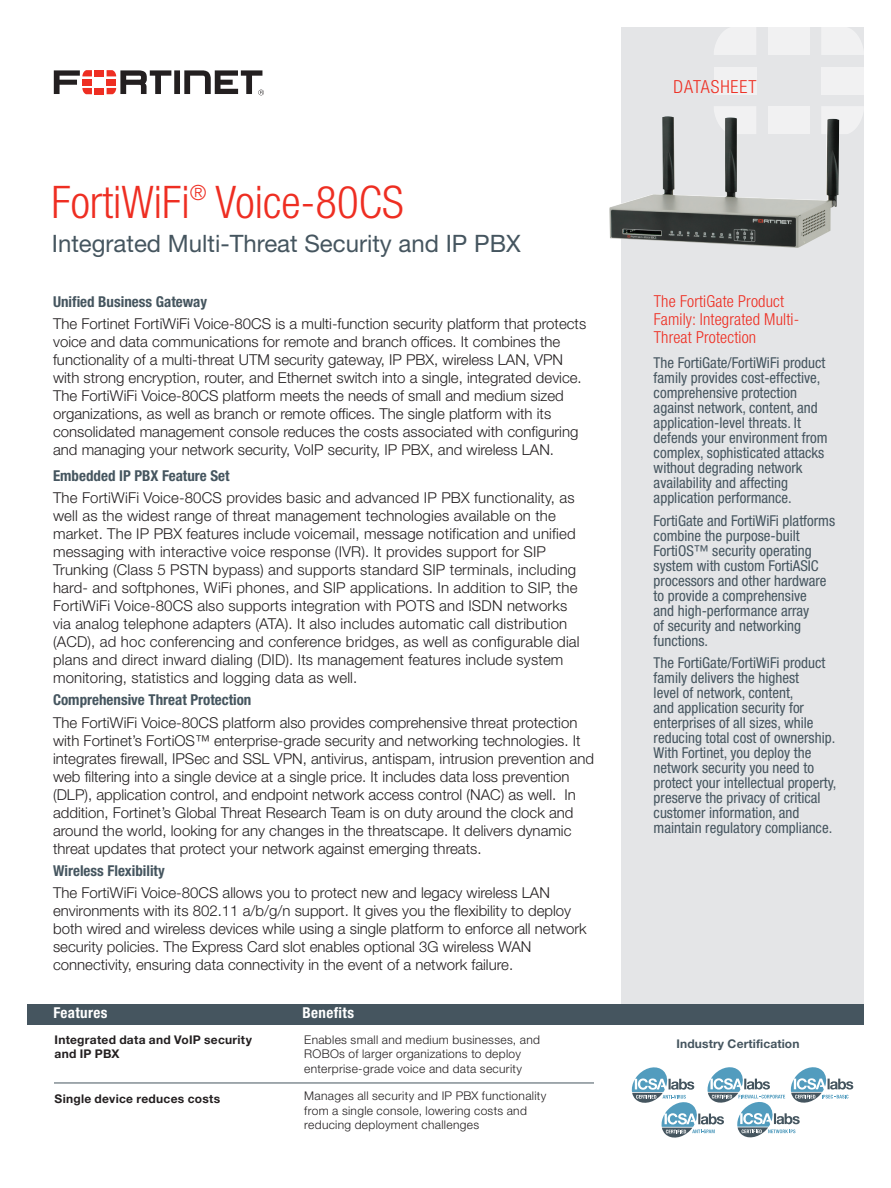
<style>
.page{position:relative;width:891px;height:1188px;background:#fff}
.page>*{position:absolute;margin:0;border:0;box-sizing:border-box;transform-origin:0 0}
.t1{font:300 condensed 45px "Helvetica Neue LT Std";color:#ee2e22}
.title_sub_title{font:24px "Helvetica Neue LT Std";color:#45555f}
.data_sheet{font:300 condensed 18px "Helvetica Neue LT Std";letter-spacing:.05em;color:#ee2e22}
.side_bar_head{font:300 condensed 16.5px/18px "Helvetica Neue LT Std";letter-spacing:.01em;color:#ee2e22}
.body{font:300 15px/18px "Helvetica Neue LT Std";color:#231f20}
.side_bar{font:condensed 15px/15px "Helvetica Neue";color:#45555f}
.body-2{font:700 condensed 15px "Helvetica Neue LT Std";color:#45555f}
.body_sub_head{font:700 condensed 15px "Helvetica Neue LT Std";letter-spacing:.025em;color:#fff}
.Table_Body{font:300 12px/14.4px "Helvetica Neue LT Std";letter-spacing:.025em;color:#231f20}
.Table_Body-2{font:700 12px/14.4px "Helvetica Neue LT Std";letter-spacing:.02em;color:#231f20}
.body_sub_head-2{font:700 12px "Helvetica Neue LT Std";letter-spacing:.01em;color:#45555f}
</style>
<div class="page">
<div style="left:621px;top:27px;width:243px;height:978px;background:#e4e5e7"></div>
<div style="left:27px;top:1004px;width:837px;height:20px;background:#45555f"></div>
<div style="left:95px;top:70px;width:9px;height:6px;background:#ee2e22"></div>
<div style="left:95px;top:88px;width:9px;height:6px;background:#ee2e22"></div>
<svg style="left:54px;top:70px;width:38px;height:24px"></svg>
<svg style="left:107px;top:70px;width:157px;height:25px"></svg>
<svg style="left:631px;top:1067px;width:222px;height:71px"></svg>
<hr style="left:54px;top:1083px;width:540px;height:1px;background:#45555f">
<div style="left:714px;top:67px;width:42px;height:28px;background:#f1f1f2"></div>
<div style="left:768px;top:27px;width:42px;height:28px;background:#f1f1f2"></div>
<div style="left:768px;top:106px;width:42px;height:28px;background:#f1f1f2"></div>
<div style="left:821px;top:67px;width:43px;height:28px;background:#f1f1f2"></div>
<svg style="left:714px;top:27px;width:42px;height:28px"></svg>
<svg style="left:714px;top:106px;width:42px;height:10px"></svg>
<svg style="left:822px;top:27px;width:42px;height:28px"></svg>
<svg style="left:822px;top:106px;width:42px;height:28px"></svg>
<img style="left:609px;top:116px;width:230px;height:132px">
<p class="t1" style="left:52px;top:176px;width:354px">FortiWiFi<sup>®</sup> Voice-80CS</p>
<p class="title_sub_title" style="left:52px;top:230px;width:470px">Integrated Multi-Threat Security and IP PBX</p>
<p class="body-2" style="left:53px;top:292px;width:156px">Unified Business Gateway</p>
<p class="body" style="left:53px;top:314px;width:535px">The Fortinet FortiWiFi Voice-80CS is a multi-function security platform that protects voice and data communications for remote and branch offices. It combines the functionality of a multi-threat UTM security gateway, IP PBX, wireless LAN, VPN with strong encryption, router, and Ethernet switch into a single, integrated device.<br>The FortiWiFi Voice-80CS platform meets the needs of small and medium sized organizations, as well as branch or remote offices. The single platform with its consolidated management console reduces the costs associated with configuring and managing your network security, VoIP security, IP PBX, and wireless LAN.</p>
<p class="body-2" style="left:53px;top:466px;width:178px">Embedded IP PBX Feature Set</p>
<p class="body" style="left:53px;top:489px;width:528px">The FortiWiFi Voice-80CS provides basic and advanced IP PBX functionality, as well as the widest range of threat management technologies available on the market. The IP PBX features include voicemail, message notification and unified messaging with interactive voice response (IVR). It provides support for SIP Trunking (Class 5 PSTN bypass) and supports standard SIP terminals, including hard- and softphones, WiFi phones, and SIP applications. In addition to SIP, the FortiWiFi Voice-80CS also supports integration with POTS and ISDN networks via analog telephone adapters (ATA). It also includes automatic call distribution (ACD), ad hoc conferencing and conference bridges, as well as configurable dial plans and direct inward dialing (DID). Its management features include system monitoring, statistics and logging data as well.</p>
<p class="body-2" style="left:53px;top:691px;width:200px">Comprehensive Threat Protection</p>
<p class="body" style="left:53px;top:713px;width:542px">The FortiWiFi Voice-80CS platform also provides comprehensive threat protection with Fortinet’s FortiOS™ enterprise-grade security and networking technologies. It integrates firewall, IPSec and SSL VPN, antivirus, antispam, intrusion prevention and web filtering into a single device at a single price. It includes data loss prevention (DLP), application control, and endpoint network access control (NAC) as well. In addition, Fortinet’s Global Threat Research Team is on duty around the clock and around the world, looking for any changes in the threatscape. It delivers dynamic threat updates that protect your network against emerging threats.</p>
<p class="body-2" style="left:53px;top:862px;width:113px">Wireless Flexibility</p>
<p class="body" style="left:53px;top:884px;width:535px">The FortiWiFi Voice-80CS allows you to protect new and legacy wireless LAN environments with its 802.11 a/b/g/n support. It gives you the flexibility to deploy both wired and wireless devices while using a single platform to enforce all network security policies. The Express Card slot enables optional 3G wireless WAN connectivity, ensuring data connectivity in the event of a network failure.</p>
<p class="body_sub_head" style="left:54px;top:1004px;width:55px">Features</p>
<p class="body_sub_head" style="left:303px;top:1004px;width:53px">Benefits</p>
<p class="Table_Body-2" style="left:55px;top:1032px;width:199px">Integrated data and VoIP security and IP PBX</p>
<p class="Table_Body-2" style="left:55px;top:1091px;width:167px">Single device reduces costs</p>
<p class="Table_Body" style="left:304px;top:1032px;width:237px">Enables small and medium businesses, and<br>ROBOs of larger organizations to deploy enterprise-grade voice and data security</p>
<p class="Table_Body" style="left:304px;top:1089px;width:244px">Manages all security and IP PBX functionality from a single console, lowering costs and reducing deployment challenges</p>
<p class="data_sheet" style="left:674px;top:76px;width:84px">DATASHEET</p>
<p class="side_bar_head" style="left:654px;top:292px;width:147px">The FortiGate Product<br>Family: Integrated Multi-<br>Threat Protection</p>
<p class="side_bar" style="left:654px;top:355px;width:176px">The FortiGate/FortiWiFi product family provides cost-effective, comprehensive protection against network, content, and application-level threats. It defends your environment from complex, sophisticated attacks without degrading network availability and affecting application performance.</p>
<p class="side_bar" style="left:654px;top:513px;width:183px">FortiGate and FortiWiFi platforms combine the purpose-built<br>FortiOS™ security operating system with custom FortiASIC processors and other hardware to provide a comprehensive<br>and high-performance array<br>of security and networking functions.</p>
<p class="side_bar" style="left:654px;top:655px;width:184px">The FortiGate/FortiWiFi product family delivers the highest<br>level of network, content,<br>and application security for enterprises of all sizes, while reducing total cost of ownership.<br>With Fortinet, you deploy the network security you need to protect your intellectual property, preserve the privacy of critical customer information, and maintain regulatory compliance.</p>
<p class="body_sub_head-2" style="left:677px;top:1037px;width:124px">Industry Certification</p>
</div>
